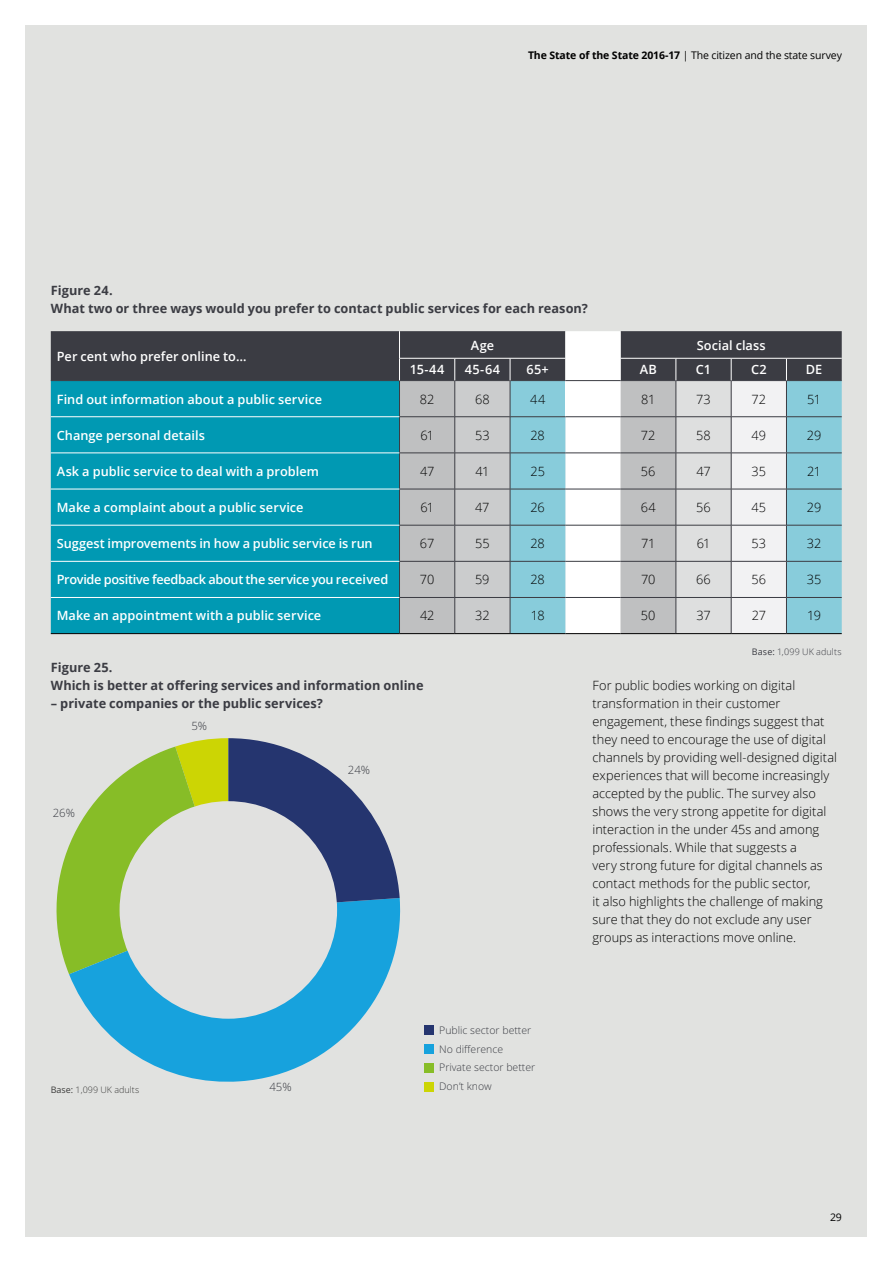
<style>
.page{position:relative;width:893px;height:1263px;background:#fff}
.page>*{position:absolute;margin:0;border:0;box-sizing:border-box;transform-origin:0 0}
.t1{font:300 12.75px/18px "Open Sans";letter-spacing:.005em;color:#000}
.t2{font:600 12.75px "Open Sans";color:#fff}
.t3{font:700 12.75px/18px "Open Sans";letter-spacing:.005em;color:#3b3c43}
.t4{font:600 12.75px "Open Sans";letter-spacing:-.025em;color:#fff}
.t5{font:300 11.4px "Open Sans";color:#3a3c43}
.t6{font:300 10.5px/18.5px "Open Sans";color:#3a3c43}
.t7{font:10.5px "Open Sans";letter-spacing:-.01em;color:#000}
.t8{font:300 9px "Open Sans";letter-spacing:.02em;color:#3b3c43}
.t9{font:300 9px "Open Sans";color:#3c3c3b}
.s1{font-weight:700}
.s2{font-weight:400}
</style>
<div class="page">
<div style="left:26px;top:26px;width:841px;height:1211px;background:#e1e2e0"></div>
<svg style="left:51px;top:331px;width:791px;height:302px;background:#67a6b3"></svg>
<hr style="left:51px;top:416px;width:348px;height:1px;background:#fff">
<hr style="left:51px;top:453px;width:348px;height:1px;background:#fff">
<hr style="left:51px;top:489px;width:348px;height:1px;background:#fff">
<hr style="left:51px;top:525px;width:348px;height:1px;background:#fff">
<hr style="left:51px;top:561px;width:348px;height:1px;background:#fff">
<hr style="left:51px;top:597px;width:348px;height:1px;background:#fff">
<hr style="left:51px;top:633px;width:348px;height:1px;background:#000">
<hr style="left:399px;top:633px;width:56px;height:1px;background:#000">
<hr style="left:455px;top:633px;width:55px;height:1px;background:#000">
<hr style="left:510px;top:633px;width:55px;height:1px;background:#000">
<hr style="left:565px;top:633px;width:56px;height:1px;background:#000">
<hr style="left:621px;top:633px;width:55px;height:1px;background:#000">
<hr style="left:676px;top:633px;width:55px;height:1px;background:#000">
<hr style="left:731px;top:633px;width:55px;height:1px;background:#000">
<hr style="left:786px;top:633px;width:56px;height:1px;background:#000">
<hr style="left:399px;top:358px;width:56px;height:1px;background:#fff">
<hr style="left:455px;top:358px;width:55px;height:1px;background:#fff">
<hr style="left:510px;top:358px;width:55px;height:1px;background:#fff">
<hr style="left:621px;top:358px;width:55px;height:1px;background:#fff">
<hr style="left:676px;top:358px;width:55px;height:1px;background:#fff">
<hr style="left:731px;top:358px;width:55px;height:1px;background:#fff">
<hr style="left:786px;top:358px;width:56px;height:1px;background:#fff">
<svg style="left:69px;top:908px;width:332px;height:174px;fill:#17a2dd"></svg>
<svg style="left:56px;top:738px;width:344px;height:236px"></svg>
<div style="left:120px;top:801px;width:217px;height:218px;background:#e1e1e0;border-radius:50%"></div>
<div style="left:425px;top:1025px;width:9px;height:10px;background:#25356f"></div>
<div style="left:425px;top:1044px;width:9px;height:10px;background:#17a2dd"></div>
<div style="left:425px;top:1063px;width:9px;height:10px;background:#87bd27"></div>
<div style="left:425px;top:1082px;width:9px;height:9px;background:#ccd504"></div>
<p class="t7" style="left:528px;top:48px;width:315px"><span class="s1">The State of the State 2016-17</span> | The citizen and the state survey</p>
<p class="t3" style="left:51px;top:281px;width:538px">Figure 24.<br>What two or three ways would you prefer to contact public services for each reason?</p>
<p class="t2" style="left:57px;top:347px;width:191px">Per cent who prefer online to…</p>
<p class="t2" style="left:471px;top:336px;width:25px">Age</p>
<p class="t2" style="left:697px;top:336px;width:70px">Social class</p>
<p class="t2" style="left:410px;top:361px;width:36px">15-44</p>
<p class="t2" style="left:465px;top:361px;width:37px">45-64</p>
<p class="t2" style="left:527px;top:361px;width:24px">65+</p>
<p class="t2" style="left:640px;top:361px;width:19px">AB</p>
<p class="t2" style="left:696px;top:361px;width:17px">C1</p>
<p class="t2" style="left:751px;top:361px;width:17px">C2</p>
<p class="t2" style="left:806px;top:361px;width:18px">DE</p>
<p class="t2" style="left:57px;top:390px;width:267px">Find out information about a public service</p>
<p class="t1" style="left:420px;top:390px;width:16px">82</p>
<p class="t1" style="left:475px;top:390px;width:16px">68</p>
<p class="t1" style="left:530px;top:390px;width:17px">44</p>
<p class="t1" style="left:641px;top:390px;width:16px">81</p>
<p class="t1" style="left:696px;top:390px;width:16px">73</p>
<p class="t1" style="left:751px;top:390px;width:16px">72</p>
<p class="t1" style="left:807px;top:390px;width:15px">51</p>
<p class="t2" style="left:57px;top:426px;width:150px">Change personal details</p>
<p class="t1" style="left:420px;top:426px;width:15px">61</p>
<p class="t1" style="left:475px;top:426px;width:16px">53</p>
<p class="t1" style="left:530px;top:426px;width:16px">28</p>
<p class="t1" style="left:641px;top:426px;width:16px">72</p>
<p class="t1" style="left:696px;top:426px;width:16px">58</p>
<p class="t1" style="left:752px;top:426px;width:16px">49</p>
<p class="t1" style="left:807px;top:426px;width:16px">29</p>
<p class="t2" style="left:57px;top:462px;width:264px">Ask a public service to deal with a problem</p>
<p class="t1" style="left:420px;top:462px;width:16px">47</p>
<p class="t1" style="left:475px;top:462px;width:15px">41</p>
<p class="t1" style="left:530px;top:462px;width:16px">25</p>
<p class="t1" style="left:641px;top:462px;width:16px">56</p>
<p class="t1" style="left:696px;top:462px;width:16px">47</p>
<p class="t1" style="left:752px;top:462px;width:16px">35</p>
<p class="t1" style="left:807px;top:462px;width:16px">21</p>
<p class="t2" style="left:57px;top:499px;width:248px">Make a complaint about a public service</p>
<p class="t1" style="left:420px;top:498px;width:15px">61</p>
<p class="t1" style="left:475px;top:498px;width:16px">47</p>
<p class="t1" style="left:531px;top:498px;width:16px">26</p>
<p class="t1" style="left:641px;top:498px;width:16px">64</p>
<p class="t1" style="left:696px;top:498px;width:16px">56</p>
<p class="t1" style="left:752px;top:498px;width:16px">45</p>
<p class="t1" style="left:807px;top:498px;width:16px">29</p>
<p class="t2" style="left:57px;top:535px;width:317px">Suggest improvements in how a public service is run</p>
<p class="t1" style="left:420px;top:534px;width:16px">67</p>
<p class="t1" style="left:475px;top:534px;width:16px">55</p>
<p class="t1" style="left:530px;top:534px;width:16px">28</p>
<p class="t1" style="left:641px;top:534px;width:16px">71</p>
<p class="t1" style="left:697px;top:534px;width:15px">61</p>
<p class="t1" style="left:752px;top:534px;width:16px">53</p>
<p class="t1" style="left:807px;top:534px;width:16px">32</p>
<p class="t4" style="left:57px;top:571px;width:333px">Provide positive feedback about the service you received</p>
<p class="t1" style="left:420px;top:570px;width:16px">70</p>
<p class="t1" style="left:475px;top:570px;width:16px">59</p>
<p class="t1" style="left:530px;top:570px;width:16px">28</p>
<p class="t1" style="left:641px;top:570px;width:16px">70</p>
<p class="t1" style="left:696px;top:570px;width:16px">66</p>
<p class="t1" style="left:751px;top:570px;width:16px">56</p>
<p class="t1" style="left:807px;top:570px;width:16px">35</p>
<p class="t2" style="left:57px;top:607px;width:266px">Make an appointment with a public service</p>
<p class="t1" style="left:420px;top:606px;width:16px">42</p>
<p class="t1" style="left:475px;top:606px;width:16px">32</p>
<p class="t1" style="left:531px;top:606px;width:15px">18</p>
<p class="t1" style="left:641px;top:606px;width:16px">50</p>
<p class="t1" style="left:696px;top:606px;width:16px">37</p>
<p class="t1" style="left:752px;top:606px;width:16px">27</p>
<p class="t1" style="left:807px;top:606px;width:15px">19</p>
<p class="t8" style="left:752px;top:645px;width:91px"><span class="s2">Base:</span> 1,099 UK adults</p>
<p class="t3" style="left:51px;top:658px;width:374px">Figure 25.<br>Which is better at offering services and information online</p>
<p class="t3" style="left:51px;top:694px;width:274px">– private companies or the public services?</p>
<p class="t5" style="left:53px;top:805px;width:24px">26%</p>
<p class="t5" style="left:191px;top:718px;width:17px">5%</p>
<p class="t5" style="left:348px;top:762px;width:24px">24%</p>
<p class="t9" style="left:51px;top:1083px;width:90px"><span class="s2">Base:</span> 1,099 UK adults</p>
<p class="t5" style="left:269px;top:1079px;width:24px">45%</p>
<p class="t6" style="left:439px;top:1021px;width:98px">Public sector better<br>No difference<br>Private sector better<br>Don’t know</p>
<p class="t1" style="left:592px;top:676px;width:246px">For public bodies working on digital transformation in their customer engagement, these findings suggest that they need to encourage the use of digital channels by providing well-designed digital experiences that will become increasingly accepted by the public. The survey also shows the very strong appetite for digital interaction in the under 45s and among professionals. While that suggests a<br>very strong future for digital channels as contact methods for the public sector,<br>it also highlights the challenge of making sure that they do not exclude any user groups as interactions move online.</p>
<p class="t7" style="left:830px;top:1210px;width:13px">29</p>
</div>
